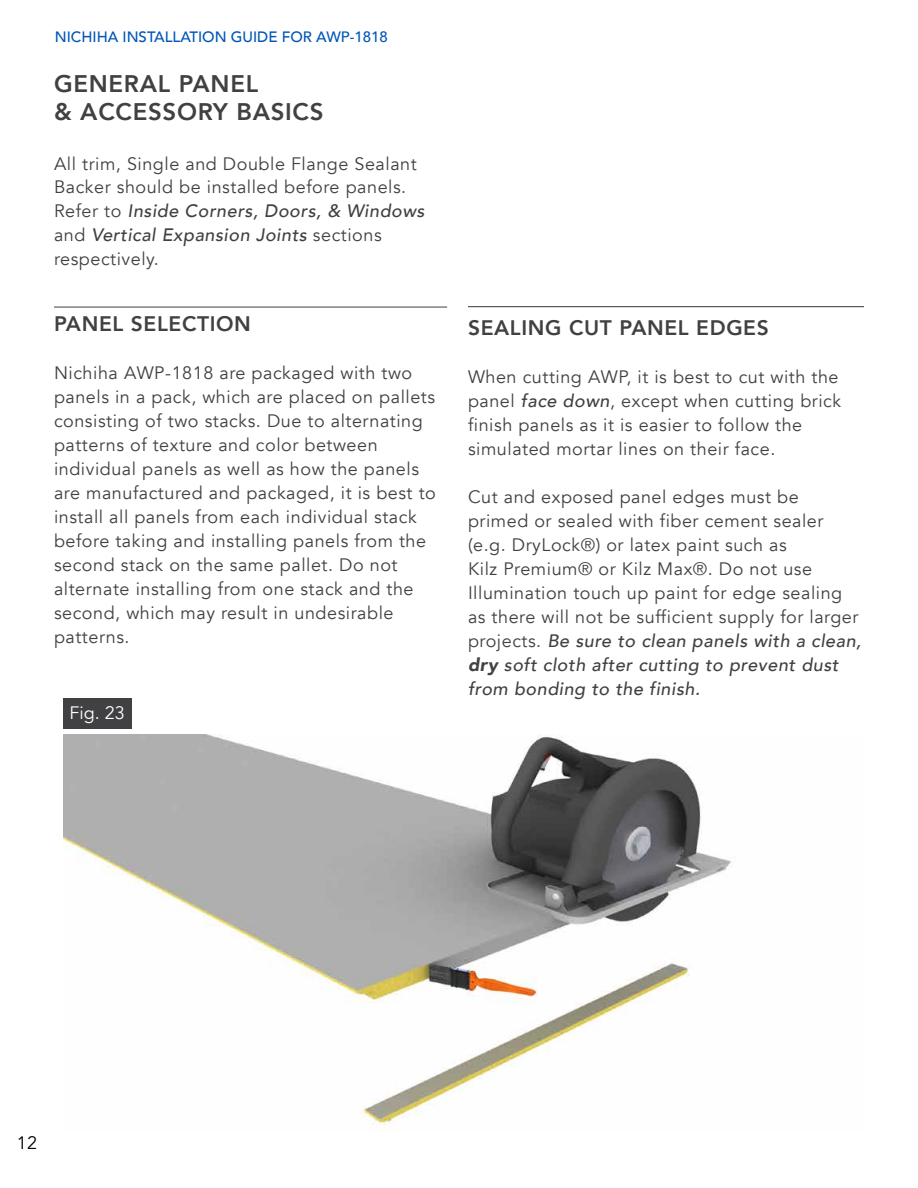
<style>
.page{position:relative;width:918px;height:1188px;background:#fff}
.page>*{position:absolute;margin:0;border:0;box-sizing:border-box;transform-origin:0 0}
.t1{font:800 24px/28.8px "Avenir";letter-spacing:.03em;color:#414042}
.t2{font:800 21px "Avenir";letter-spacing:.03em;color:#414042}
.t3{font:18px/24px "Avenir";letter-spacing:.03em;color:#414042}
.t4{font:18px "Avenir";color:#fff}
.t5{font:18px "Avenir";color:#000}
.t6{font:500 15px "Avenir";color:#0055b7}
.s1{font-weight:500;font-style:italic}
.s2{font-weight:900;font-style:italic}
</style>
<div class="page">
<hr style="left:54px;top:307px;width:393px;height:1px;background:#414042">
<hr style="left:468px;top:306px;width:396px;height:1px;background:#414042">
<img style="left:63px;top:734px;width:669px;height:396px">
<div style="left:63px;top:698px;width:68px;height:31px;background:#414042"></div>
<p class="t6" style="left:55px;top:24px;width:335px">NICHIHA INSTALLATION GUIDE FOR AWP-1818</p>
<h1 class="t1" style="left:54px;top:69px;width:271px">GENERAL PANEL<br>&amp; ACCESSORY BASICS</h1>
<p class="t3" style="left:54px;top:152px;width:372px">All trim, Single and Double Flange Sealant Backer should be installed before panels.<br>Refer to <span class="s1">Inside Corners, Doors, &amp; Windows </span>and <span class="s1">Vertical Expansion Joints</span> sections respectively.</p>
<p class="t2" style="left:54px;top:307px;width:199px">PANEL SELECTION</p>
<p class="t3" style="left:54px;top:361px;width:383px">Nichiha AWP-1818 are packaged with two panels in a pack, which are placed on pallets consisting of two stacks. Due to alternating patterns of texture and color between individual panels as well as how the panels are manufactured and packaged, it is best to install all panels from each individual stack before taking and installing panels from the second stack on the same pallet. Do not alternate installing from one stack and the second, which may result in undesirable patterns.</p>
<p class="t4" style="left:70px;top:702px;width:57px">Fig. 23</p>
<p class="t2" style="left:468px;top:311px;width:302px">SEALING CUT PANEL EDGES</p>
<p class="t3" style="left:468px;top:365px;width:375px">When cutting AWP, it is best to cut with the panel <span class="s1">face down</span>, except when cutting brick finish panels as it is easier to follow the simulated mortar lines on their face.</p>
<p class="t3" style="left:468px;top:485px;width:395px">Cut and exposed panel edges must be primed or sealed with fiber cement sealer (e.g. DryLock®) or latex paint such as<br>Kilz Premium® or Kilz Max®. Do not use Illumination touch up paint for edge sealing as there will not be sufficient supply for larger projects. <span class="s1">Be sure to clean panels with a clean, </span><span class="s2">dry</span> <span class="s1">soft cloth after cutting to prevent dust from bonding to the finish.</span></p>
<p class="t5" style="left:17px;top:1132px;width:22px">12</p>
</div>
